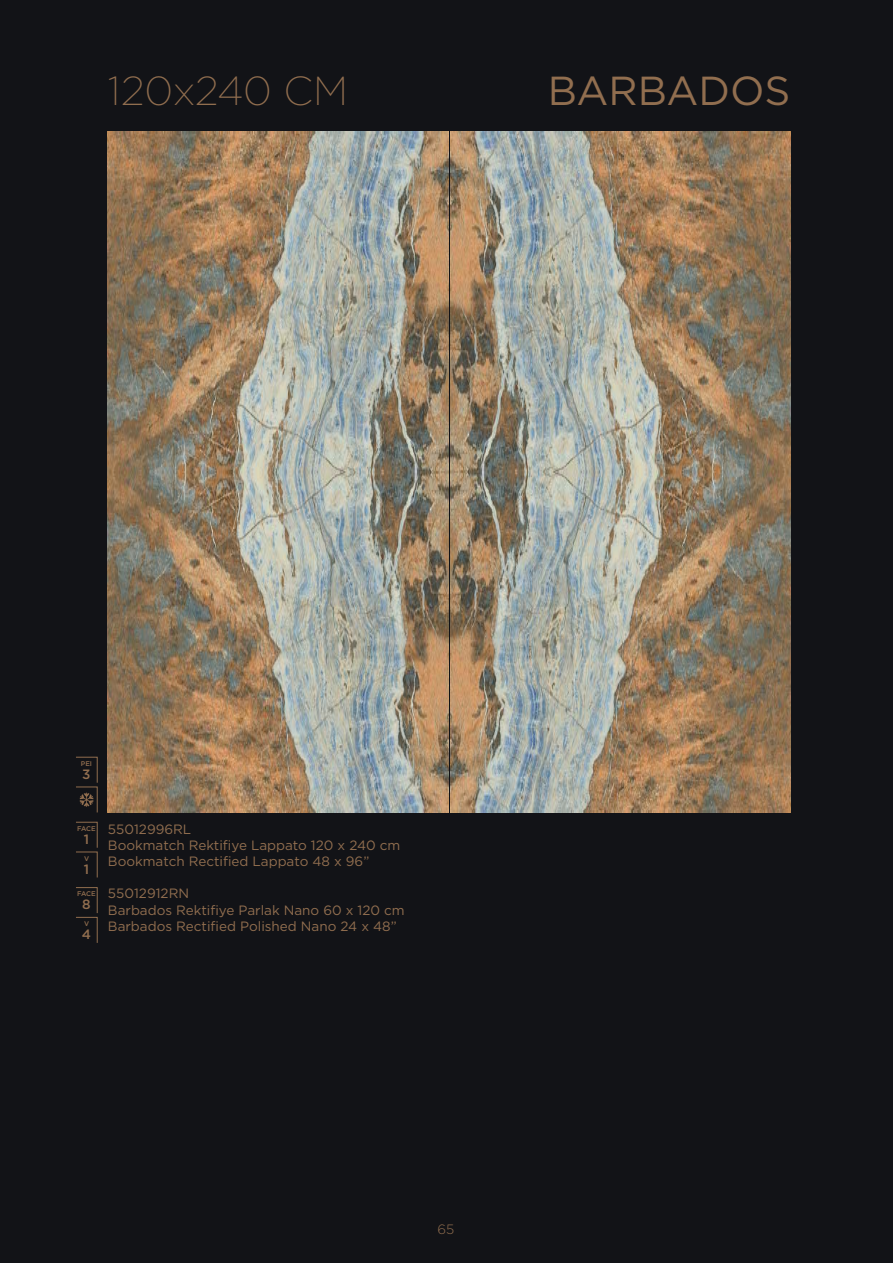
<style>
.page{position:relative;width:893px;height:1263px;background:#121317}
.page>*{position:absolute;margin:0;border:0;box-sizing:border-box;transform-origin:0 0}
.t1{font:200 40.5px "Gotham";color:#916e4f}
.t2{font:40.5px "Gotham";color:#916e4f}
.t3{font:13.5px/16.2px "Gotham";color:#916e4f}
.t4{font:500 13.5px "Gotham";color:#916e4f}
.t5{font:300 13.5px "Gotham";color:#916e4f}
.t6{font:500 6.75px "Gotham";letter-spacing:-.02em;color:#916e4f}
</style>
<div class="page">
<img style="left:108px;top:132px;width:340px;height:680px">
<img style="left:450px;top:132px;width:340px;height:680px">
<svg style="left:76px;top:756px;width:22px;height:57px"></svg>
<svg style="left:76px;top:821px;width:22px;height:57px"></svg>
<svg style="left:76px;top:887px;width:22px;height:56px"></svg>
<h1 class="t1" style="left:108px;top:72px;width:242px">120x240 CM</h1>
<h1 class="t2" style="left:548px;top:72px;width:244px">BARBADOS</h1>
<p class="t6" style="left:81px;top:760px;width:13px">PEI</p>
<p class="t4" style="left:82px;top:768px;width:10px">3</p>
<p class="t6" style="left:77px;top:825px;width:20px">FACE</p>
<p class="t4" style="left:84px;top:833px;width:7px">1</p>
<p class="t6" style="left:84px;top:855px;width:7px">V</p>
<p class="t4" style="left:84px;top:863px;width:7px">1</p>
<p class="t6" style="left:77px;top:891px;width:20px">FACE</p>
<p class="t4" style="left:82px;top:899px;width:10px">8</p>
<p class="t6" style="left:84px;top:920px;width:7px">V</p>
<p class="t4" style="left:82px;top:928px;width:11px">4</p>
<p class="t3" style="left:108px;top:821px;width:294px">55012996RL<br>Bookmatch Rektifiye Lappato 120 x 240 cm<br>Bookmatch Rectified Lappato 48 x 96”</p>
<p class="t3" style="left:108px;top:886px;width:298px">55012912RN<br>Barbados Rektifiye Parlak Nano 60 x 120 cm<br>Barbados Rectified Polished Nano 24 x 48”</p>
<p class="t5" style="left:437px;top:1224px;width:19px">65</p>
</div>
